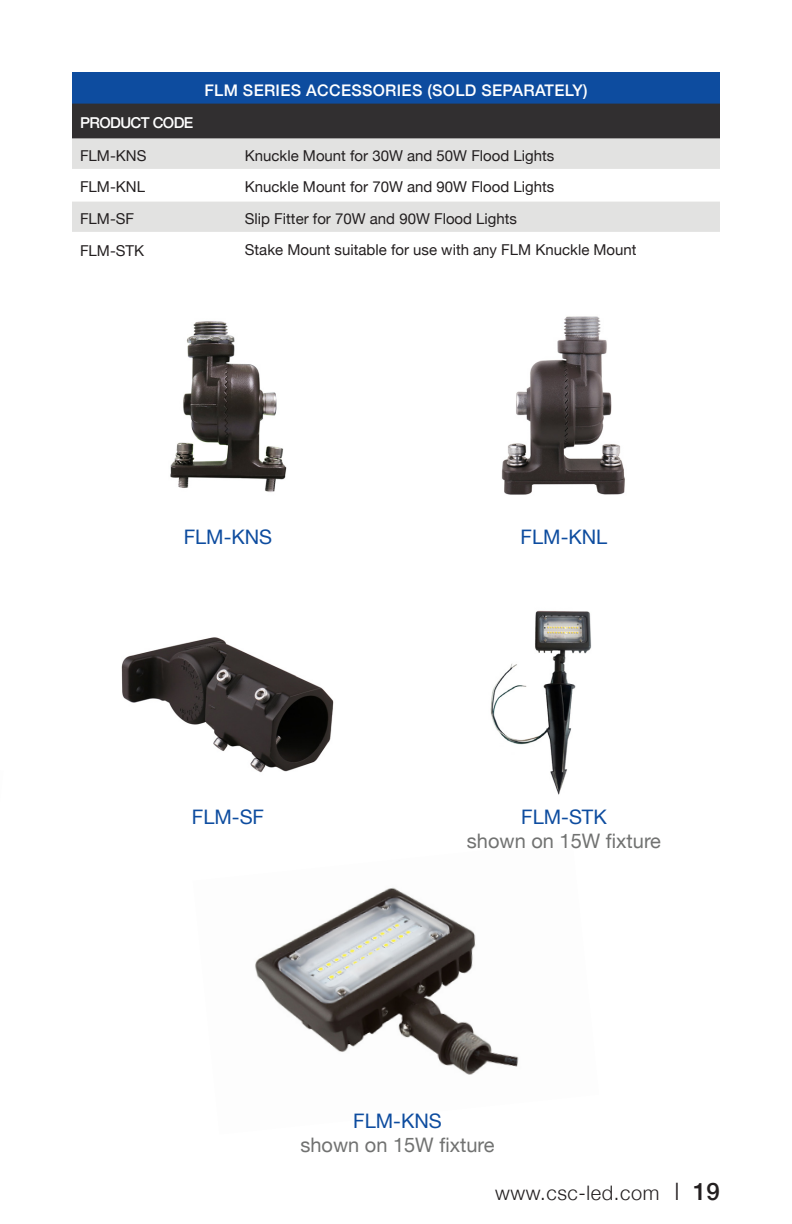
<style>
.page{position:relative;width:792px;height:1224px;background:#fff}
.page>*{position:absolute;margin:0;border:0;box-sizing:border-box;transform-origin:0 0}
.t1{font:20px/24px "Helvetica Neue";color:#717271;text-align:center}
.t2{font:20px "Helvetica Neue";color:#0d4c9f}
.t3{font:300 20px "Helvetica Neue";letter-spacing:.03em;color:#231f20}
.t4{font:500 16px "Helvetica Neue";letter-spacing:.02em;color:#fff}
.t5{font:15px "Helvetica Neue";color:#231f20}
.t6{font:500 15px "Helvetica Neue";letter-spacing:-.04em;color:#fff}
.s1{color:#0d4c9f}
.s2{font-size:24px}
.s3{font-weight:500;font-size:24px}
</style>
<div class="page">
<img style="left:255px;top:887px;width:264px;height:188px">
<div style="left:72px;top:72px;width:648px;height:32px;background:#0d4c9f"></div>
<div style="left:72px;top:104px;width:648px;height:35px;background:#312f30"></div>
<svg style="left:72px;top:139px;width:648px;height:93px;fill:#e2e2e1"></svg>
<img style="left:170px;top:321px;width:117px;height:171px">
<img style="left:501px;top:316px;width:124px;height:179px">
<img style="left:121px;top:637px;width:213px;height:136px">
<img style="left:490px;top:610px;width:101px;height:185px">
<p class="t4" style="left:204px;top:77px;width:385px">FLM SERIES ACCESSORIES (SOLD SEPARATELY)</p>
<p class="t6" style="left:80px;top:111px;width:115px">PRODUCT CODE</p>
<p class="t5" style="left:80px;top:145px;width:68px">FLM-KNS</p>
<p class="t5" style="left:245px;top:145px;width:311px">Knuckle Mount for 30W and 50W Flood Lights</p>
<p class="t5" style="left:80px;top:176px;width:67px">FLM-KNL</p>
<p class="t5" style="left:245px;top:176px;width:311px">Knuckle Mount for 70W and 90W Flood Lights</p>
<p class="t5" style="left:80px;top:208px;width:56px">FLM-SF</p>
<p class="t5" style="left:245px;top:208px;width:274px">Slip Fitter for 70W and 90W Flood Lights</p>
<p class="t5" style="left:80px;top:240px;width:66px">FLM-STK</p>
<p class="t5" style="left:245px;top:239px;width:393px">Stake Mount suitable for use with any FLM Knuckle Mount</p>
<p class="t2" style="left:184px;top:522px;width:90px">FLM-KNS</p>
<p class="t2" style="left:521px;top:522px;width:88px">FLM-KNL</p>
<p class="t2" style="left:192px;top:803px;width:74px">FLM-SF</p>
<p class="t1" style="left:467px;top:806px;width:196px"><span class="s1">FLM-STK<br></span>shown on 15W fixture</p>
<p class="t1" style="left:300px;top:1110px;width:196px"><span class="s1">FLM-KNS<br></span>shown on 15W fixture</p>
<p class="t3" style="left:495px;top:1176px;width:226px">www.csc-led.com <span class="s2">l</span> <span class="s3">19</span></p>
</div>
